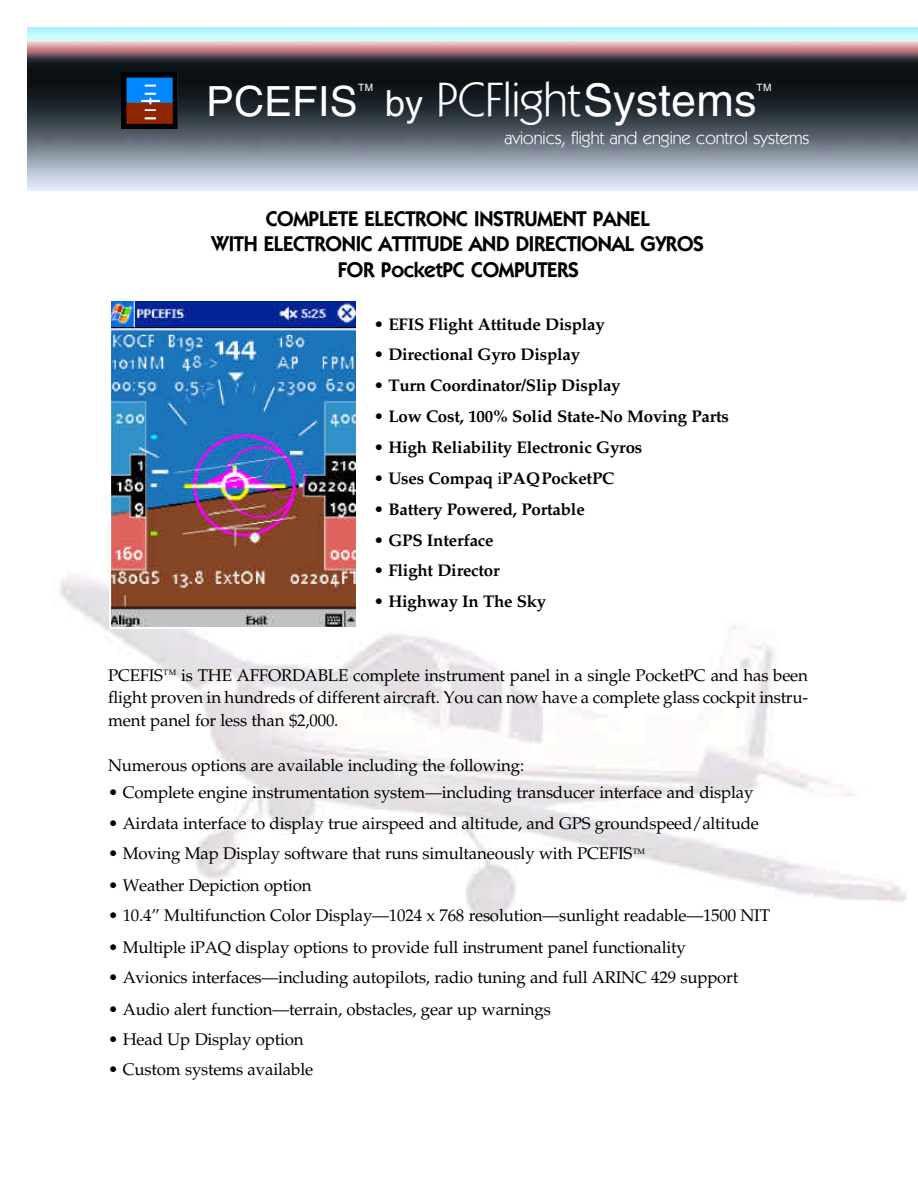
<style>
.page{position:relative;width:918px;height:1188px;background:#fff}
.page>*{position:absolute;margin:0;border:0;box-sizing:border-box;transform-origin:0 0}
.t1{font:48.3px "Kabel Bk BT";color:#fff}
.t2{font:41.55px "Helvetica";letter-spacing:.005em;color:#fff}
.t3{font:21.3px/25.3px "Kabel Dm BT";letter-spacing:-.015em;color:#000;text-align:center}
.t4{font:18px "Kabel Bk BT";color:#fff}
.t5{font:16.8px/22.5px "Palatino";letter-spacing:-.01em;color:#000;text-align:justify}
.t6{font:700 16.8px "Palatino";letter-spacing:-.015em;color:#000}
.t7{font:10.2px "Helvetica";color:#fff}
.s1{font-family:"Helvetica";font-size:36px}
.s2{font-family:"Helvetica";font-size:45px}
.s3{font-weight:400}
</style>
<div class="page">
<img style="left:27px;top:27px;width:890px;height:163px">
<img style="left:60px;top:575px;width:846px;height:350px">
<img style="left:110px;top:301px;width:247px;height:327px">
<hr style="left:109px;top:300px;width:1px;height:328px;background:#fff">
<hr style="left:357px;top:300px;width:1px;height:328px;background:#fff">
<hr style="left:109px;top:628px;width:249px;height:1px;background:#fff">
<img style="left:122px;top:72px;width:56px;height:56px">
<h2 class="t2" style="left:206px;top:86px;width:153px">PCEFIS</h2>
<p class="t7" style="left:358px;top:84px;width:17px">TM</p>
<h1 class="t1" style="left:385px;top:69px;width:373px"><span class="s1">by</span> PCFlight<span class="s2">Systems</span></h1>
<p class="t7" style="left:756px;top:84px;width:17px">TM</p>
<p class="t4" style="left:504px;top:126px;width:306px">avionics, flight and engine control systems</p>
<p class="t3" style="left:212px;top:206px;width:493px">COMPLETE ELECTRONC INSTRUMENT PANEL<br>WITH ELECTRONIC ATTITUDE AND DIRECTIONAL GYROS<br>FOR PocketPC COMPUTERS</p>
<p class="t6" style="left:374px;top:318px;width:232px">• EFIS Flight Attitude Display</p>
<p class="t6" style="left:374px;top:348px;width:208px">• Directional Gyro Display</p>
<p class="t6" style="left:374px;top:379px;width:248px">• Turn Coordinator/Slip Display</p>
<p class="t6" style="left:374px;top:410px;width:357px">• Low Cost, 100% Solid State-No Moving Parts</p>
<p class="t6" style="left:374px;top:441px;width:270px">• High Reliability Electronic Gyros</p>
<p class="t6" style="left:374px;top:472px;width:242px">• Uses Compaq <span class="s3">i</span>PAQPocketPC</p>
<p class="t6" style="left:374px;top:503px;width:212px">• Battery Powered, Portable</p>
<p class="t6" style="left:374px;top:534px;width:121px">• GPS Interface</p>
<p class="t6" style="left:374px;top:564px;width:127px">• Flight Director</p>
<p class="t6" style="left:374px;top:595px;width:174px">• Highway In The Sky</p>
<p class="t5" style="left:108px;top:666px;width:701px">PCEFIS<sup>TM</sup> is THE AFFORDABLE complete instrument panel in a single PocketPC and has been flight proven in hundreds of different aircraft. You can now have a complete glass cockpit instru&shy;ment panel for less than $2,000.</p>
<p class="t5" style="left:108px;top:756px;width:417px">Numerous options are available including the following:</p>
<p class="t5" style="left:108px;top:783px;width:646px">• Complete engine instrumentation system—including transducer interface and display</p>
<p class="t5" style="left:108px;top:814px;width:652px">• Airdata interface to display true airspeed and altitude, and GPS groundspeed/altitude</p>
<p class="t5" style="left:108px;top:845px;width:538px">• Moving Map Display software that runs simultaneously with PCEFIS<sup>TM</sup></p>
<p class="t5" style="left:108px;top:876px;width:205px">• Weather Depiction option</p>
<p class="t5" style="left:108px;top:906px;width:663px">• 10.4” Multifunction Color Display—1024 x 768 resolution—sunlight readable—1500 NIT</p>
<p class="t5" style="left:108px;top:938px;width:579px">• Multiple iPAQ display options to provide full instrument panel functionality</p>
<p class="t5" style="left:108px;top:968px;width:631px">• Avionics interfaces—including autopilots, radio tuning and full ARINC 429 support</p>
<p class="t5" style="left:108px;top:1000px;width:444px">• Audio alert function—terrain, obstacles, gear up warnings</p>
<p class="t5" style="left:108px;top:1030px;width:197px">• Head Up Display option</p>
<p class="t5" style="left:108px;top:1061px;width:206px">• Custom systems available</p>
</div>
